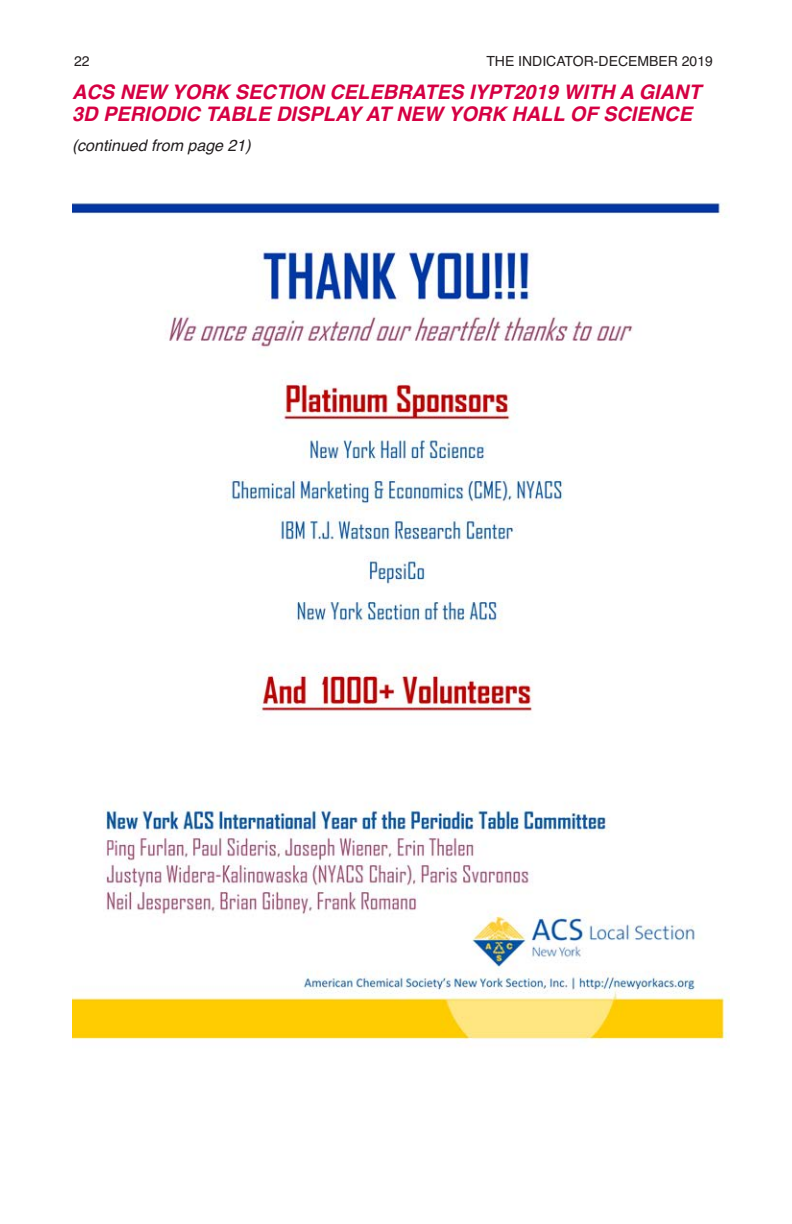
<style>
.page{position:relative;width:792px;height:1224px;background:#fff}
.page>*{position:absolute;margin:0;border:0;box-sizing:border-box;transform-origin:0 0}
.t1{font:italic 700 20px/22px "Helvetica";color:#d50043}
.t2{font:italic 16px "Helvetica";color:#231f20}
.t3{font:14px "Helvetica";color:#231f20}
</style>
<div class="page">
<img style="left:72px;top:203px;width:658px;height:840px">
<p class="t3" style="left:74px;top:56px;width:17px">22</p>
<p class="t3" style="left:486px;top:56px;width:228px">THE INDICATOR-DECEMBER 2019</p>
<p class="t1" style="left:72px;top:83px;width:630px">ACS NEW YORK SECTION CELEBRATES IYPT2019 WITH A GIANT<br>3D PERIODIC TABLE DISPLAY AT NEW YORK HALL OF SCIENCE</p>
<p class="t2" style="left:72px;top:140px;width:180px">(continued from page 21)</p>
</div>
